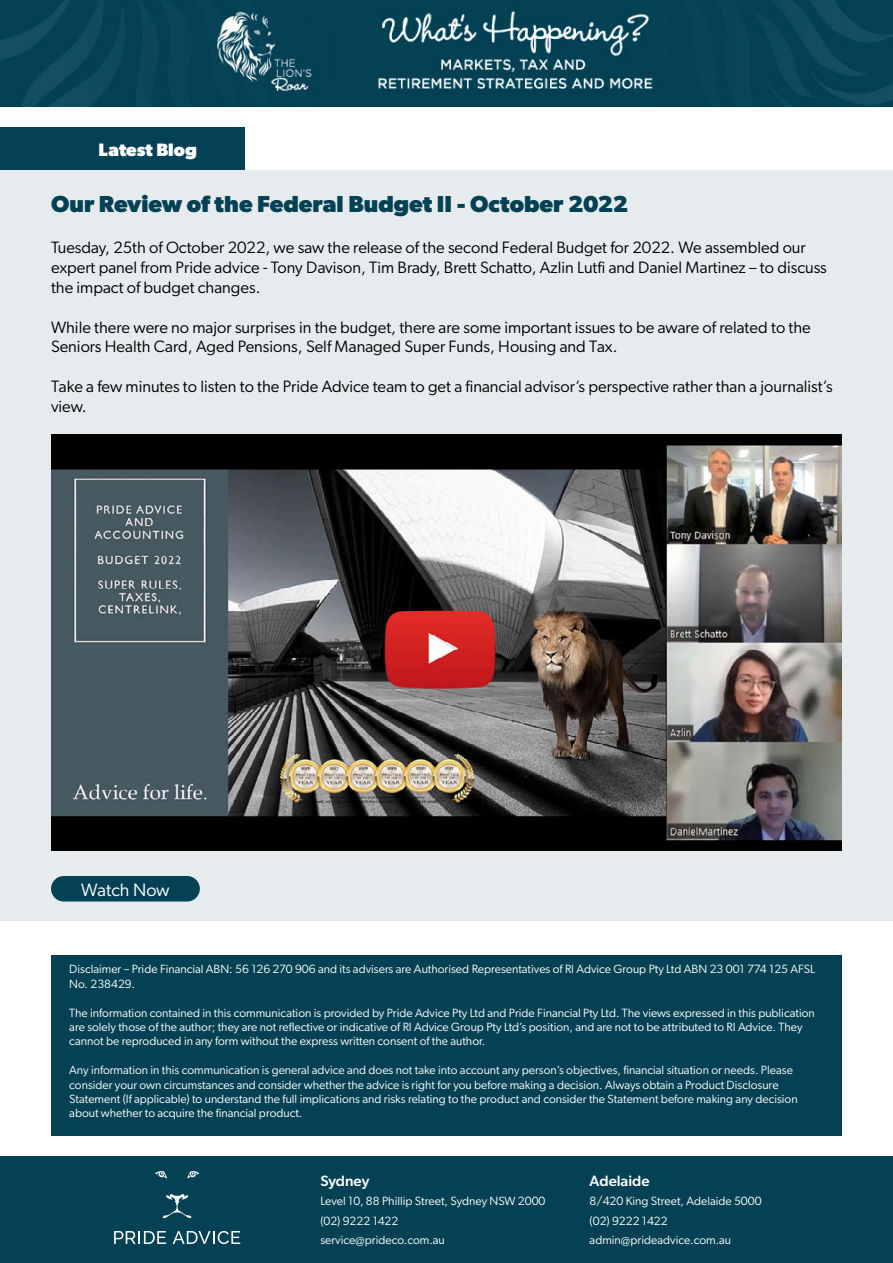
<style>
.page{position:relative;width:893px;height:1263px;background:#fff}
.page>*{position:absolute;margin:0;border:0;box-sizing:border-box;transform-origin:0 0}
.t1{font:700 23.25px "Gibson";color:#054154}
.t2{font:700 18px "Gibson";color:#fff}
.t3{font:18px "Gibson";color:#fff}
.t4{font:16.5px/19.8px "Gibson";color:#000}
.t5{font:500 15px "Gibson";color:#fff}
.t6{font:12px/14.4px "Gibson";color:#fff}
</style>
<div class="page">
<div style="left:0;top:170px;width:893px;height:751px;background:#e6ecee"></div>
<img style="left:0;top:0;width:893px;height:106px">
<img style="left:52px;top:435px;width:790px;height:415px">
<div style="left:0;top:128px;width:244px;height:42px;background:#054154"></div>
<div style="left:0;top:1157px;width:893px;height:106px;background:#054154"></div>
<div style="left:51px;top:955px;width:791px;height:180px;background:#054154"></div>
<div style="left:51px;top:876px;width:149px;height:25px;background:#054154;border-radius:13px"></div>
<svg style="left:163px;top:1194px;width:28px;height:24px"></svg>
<svg style="left:114px;top:1231px;width:52px;height:13px"></svg>
<svg style="left:173px;top:1231px;width:67px;height:13px"></svg>
<svg style="left:187px;top:1171px;width:12px;height:8px"></svg>
<svg style="left:155px;top:1171px;width:12px;height:8px"></svg>
<h2 class="t2" style="left:99px;top:139px;width:100px">Latest Blog</h2>
<h1 class="t1" style="left:51px;top:190px;width:579px">Our Review of the Federal Budget II - October 2022</h1>
<p class="t4" style="left:51px;top:238px;width:777px">Tuesday, 25th of October 2022, we saw the release of the second Federal Budget for 2022. We assembled our expert panel from Pride advice - Tony Davison, Tim Brady, Brett Schatto, Azlin Lutfi and Daniel Martinez – to discuss the impact of budget changes.</p>
<h3 class="t4" style="left:51px;top:317px;width:761px">While there were no major surprises in the budget, there are some important issues to be aware of related to the<br>Seniors Health Card, Aged Pensions, Self Managed Super Funds, Housing and Tax.</h3>
<h3 class="t4" style="left:51px;top:376px;width:783px">Take a few minutes to listen to the Pride Advice team to get a financial advisor’s perspective rather than a journalist’s view.</h3>
<h2 class="t3" style="left:81px;top:879px;width:90px">Watch Now</h2>
<p class="t6" style="left:69px;top:962px;width:747px">Disclaimer – Pride Financial ABN: 56 126 270 906 and its advisers are Authorised Representatives of RI Advice Group Pty Ltd ABN 23 001 774 125 AFSL<br>No. 238429.</p>
<p class="t6" style="left:69px;top:1005px;width:747px">The information contained in this communication is provided by Pride Advice Pty Ltd and Pride Financial Pty Ltd. The views expressed in this publication are solely those of the author; they are not reflective or indicative of RI Advice Group Pty Ltd’s position, and are not to be attributed to RI Advice. They cannot be reproduced in any form without the express written consent of the author.</p>
<p class="t6" style="left:69px;top:1063px;width:730px">Any information in this communication is general advice and does not take into account any person’s objectives, financial situation or needs. Please consider your own circumstances and consider whether the advice is right for you before making a decision. Always obtain a Product Disclosure Statement (If applicable) to understand the full implications and risks relating to the product and consider the Statement before making any decision about whether to acquire the financial product.</p>
<p class="t5" style="left:320px;top:1171px;width:51px">Sydney</p>
<p class="t6" style="left:320px;top:1191px;width:227px;line-height:19.5px">Level 10, 88 Phillip Street, Sydney NSW 2000 (02) 9222 1422<br>service@prideco.com.au</p>
<p class="t5" style="left:590px;top:1171px;width:61px">Adelaide</p>
<p class="t6" style="left:590px;top:1191px;width:173px;line-height:19.5px">8/420 King Street, Adelaide 5000 (02) 9222 1422 admin@prideadvice.com.au</p>
</div>
